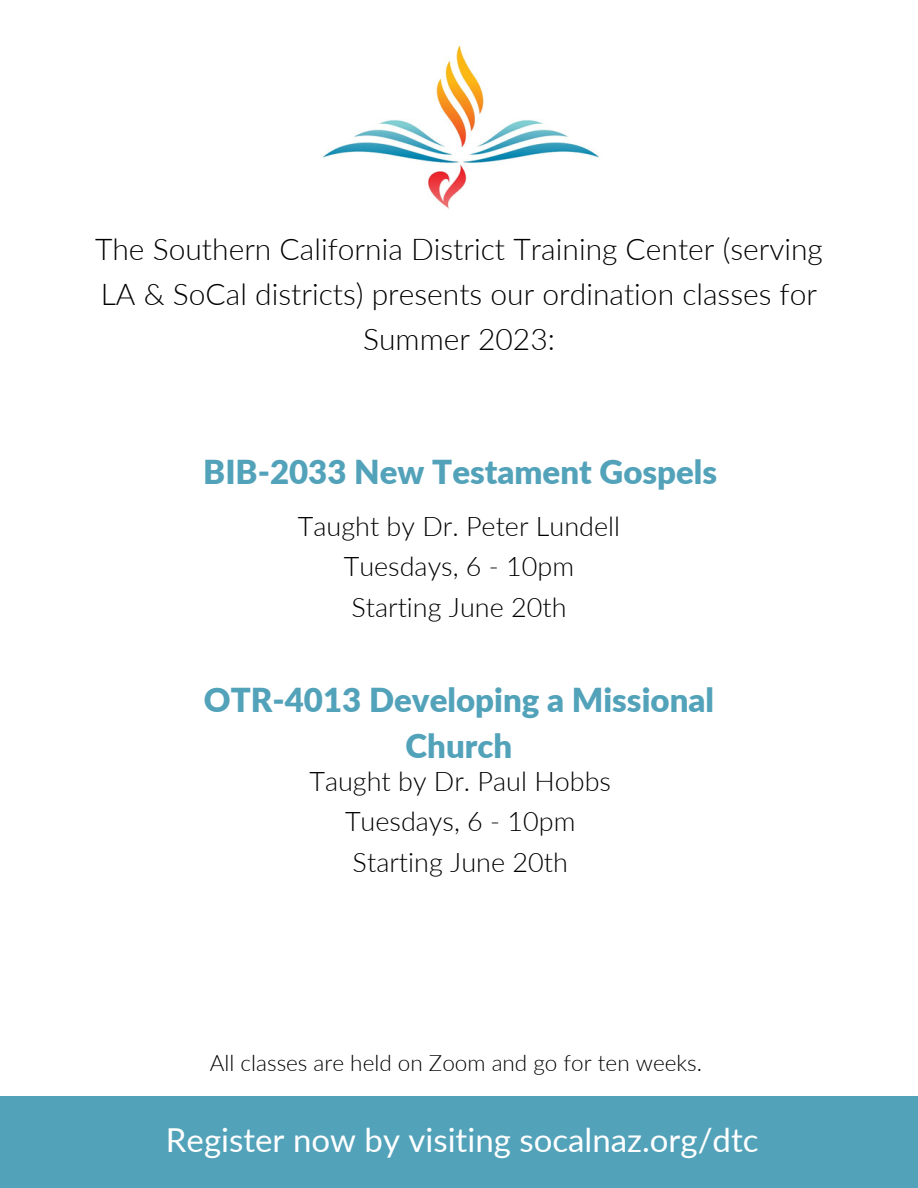
<style>
.page{position:relative;width:918px;height:1188px;background:#fff}
.page>*{position:absolute;margin:0;border:0;box-sizing:border-box;transform-origin:0 0}
.t1{font:900 33px/46.2px "Lato";color:#52a2ba;text-align:center}
.t2{font:33px "Lato";color:#fff}
.t3{font:300 30px/45px "Lato";color:#000;text-align:center}
.t4{font:300 27px "Lato";color:#000}
.t5{font:300 22.5px "Lato";color:#000}
</style>
<div class="page">
<img style="left:323px;top:45px;width:276px;height:164px">
<div style="left:0;top:1096px;width:918px;height:92px;background:#52a2ba"></div>
<p class="t3" style="left:95px;top:226px;width:729px">The Southern California District Training Center (serving<br>LA &amp; SoCal districts) presents our ordination classes for<br>Summer 2023:</p>
<p class="t1" style="left:203px;top:449px;width:515px">BIB-2033 New Testament Gospels</p>
<p class="t4" style="left:298px;top:509px;width:324px">Taught by Dr. Peter Lundell</p>
<p class="t4" style="left:344px;top:549px;width:232px">Tuesdays, 6 - 10pm</p>
<p class="t4" style="left:351px;top:590px;width:217px">Starting June 20th</p>
<p class="t1" style="left:204px;top:676px;width:512px">OTR-4013 Developing a Missional<br>Church</p>
<p class="t4" style="left:309px;top:764px;width:303px">Taught by Dr. Paul Hobbs</p>
<p class="t4" style="left:345px;top:805px;width:232px">Tuesdays, 6 - 10pm</p>
<p class="t4" style="left:353px;top:845px;width:217px">Starting June 20th</p>
<p class="t5" style="left:210px;top:1048px;width:494px">All classes are held on Zoom and go for ten weeks.</p>
<p class="t2" style="left:166px;top:1119px;width:594px">Register now by visiting socalnaz.org/dtc</p>
</div>
